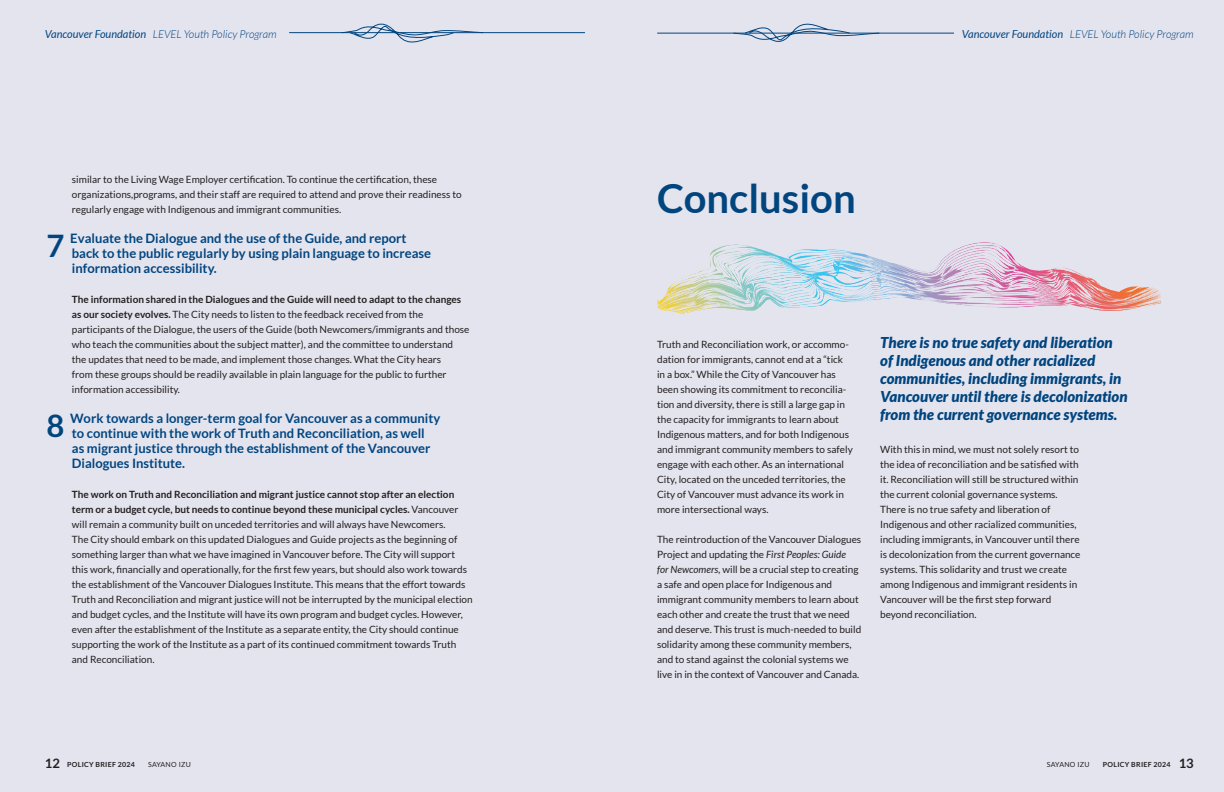
<style>
.page{position:relative;width:1224px;height:792px;background:#e4e4ef}
.page>*{position:absolute;margin:0;border:0;box-sizing:border-box;transform-origin:0 0}
.t1{font:700 40px "Lato";color:#01457f}
.t2{font:700 31px "Lato";color:#01457f}
.Pullquote{font:italic 900 15px/18px "Lato";color:#01457f}
.t3{font:700 13px/15px "Lato";color:#01457f}
.t4{font:italic 300 11px "Lato";color:#01457f}
.Paragraphs_within_recs{font:10px/15px "Lato";color:#231f20}
.t5{font:700 7px "Lato";letter-spacing:.04em;color:#231f20}
.t6{font:7px "Lato";letter-spacing:.04em;color:#231f20}
.s1{font-weight:400}
.s2{font-weight:700}
.s3{font-style:italic}
.s4{font-size:13px}
</style>
<div class="page">
<img style="left:657px;top:243px;width:504px;height:70px">
<hr style="left:289px;top:32px;width:296px;height:1px;background:#01457f">
<svg style="left:341px;top:23px;width:142px;height:20px"></svg>
<hr style="left:657px;top:33px;width:297px;height:1px;background:#01457f">
<svg style="left:733px;top:23px;width:147px;height:19px"></svg>
<p class="t4" style="left:45px;top:28px;width:233px"><span class="s1">Vancouver Foundation</span> LEVEL Youth Policy Program</p>
<p class="t4" style="left:962px;top:28px;width:233px"><span class="s1">Vancouver Foundation</span> LEVEL Youth Policy Program</p>
<p class="Paragraphs_within_recs" style="left:72px;top:172px;width:391px">similar to the Living Wage Employer certification. To continue the certification, these organizations,programs, and their staff are required to attend and prove their readiness to regularly engage with Indigenous and immigrant communities.</p>
<p class="t2" style="left:46px;top:227px;width:19px">7</p>
<p class="t3" style="left:70px;top:231px;width:362px">Evaluate the Dialogue and the use of the Guide, and report back to the public regularly by using plain language to increase information accessibility.</p>
<p class="Paragraphs_within_recs" style="left:72px;top:292px;width:399px"><span class="s2">The information shared in the Dialogues and the Guide will need to adapt to the changes as our society evolves.</span> The City needs to listen to the feedback received from the participants of the Dialogue, the users of the Guide (both Newcomers/immigrants and those who teach the communities about the subject matter), and the committee to understand the updates that need to be made, and implement those changes. What the City hears<br>from these groups should be readily available in plain language for the public to further information accessibility.</p>
<p class="t2" style="left:46px;top:407px;width:19px">8</p>
<p class="t3" style="left:70px;top:411px;width:372px">Work towards a longer-term goal for Vancouver as a community to continue with the work of Truth and Reconciliation, as well<br>as migrant justice through the establishment of the Vancouver Dialogues Institute.</p>
<p class="Paragraphs_within_recs" style="left:72px;top:487px;width:402px"><span class="s2">The work on Truth and Reconciliation and migrant justice cannot stop after an election term or a budget cycle, but needs to continue beyond these municipal cycles.</span> Vancouver will remain a community built on unceded territories and will always have Newcomers.<br>The City should embark on this updated Dialogues and Guide projects as the beginning of something larger than what we have imagined in Vancouver before. The City will support this work, financially and operationally, for the first few years, but should also work towards the establishment of the Vancouver Dialogues Institute. This means that the effort towards Truth and Reconciliation and migrant justice will not be interrupted by the municipal election and budget cycles, and the Institute will have its own program and budget cycles. However, even after the establishment of the Institute as a separate entity, the City should continue supporting the work of the Institute as a part of its continued commitment towards Truth and Reconciliation.</p>
<h1 class="t1" style="left:657px;top:176px;width:200px">Conclusion</h1>
<p class="Paragraphs_within_recs" style="left:657px;top:337px;width:197px">Truth and Reconciliation work, or accommo&shy;dation for immigrants, cannot end at a “tick in a box.” While the City of Vancouver has been showing its commitment to reconcilia&shy;tion and diversity, there is still a large gap in the capacity for immigrants to learn about Indigenous matters, and for both Indigenous and immigrant community members to safely engage with each other. As an international City, located on the unceded territories, the City of Vancouver must advance its work in more intersectional ways.</p>
<p class="Paragraphs_within_recs" style="left:657px;top:532px;width:206px">The reintroduction of the Vancouver Dialogues Project and updating the <span class="s3">First Peoples: Guide<br>for Newcomers,</span> will be a crucial step to creating a safe and open place for Indigenous and immigrant community members to learn about each other and create the trust that we need and deserve. This trust is much-needed to build solidarity among these community members, and to stand against the colonial systems we live in in the context of Vancouver and Canada.</p>
<p class="Pullquote" style="left:880px;top:334px;width:249px">There is no true safety and liberation of Indigenous and other racialized communities, including immigrants, in Vancouver until there is decolonization from the current governance systems.</p>
<p class="Paragraphs_within_recs" style="left:880px;top:442px;width:202px">With this in mind, we must not solely resort to the idea of reconciliation and be satisfied with it. Reconciliation will still be structured within the current colonial governance systems.<br>There is no true safety and liberation of Indigenous and other racialized communities, including immigrants, in Vancouver until there is decolonization from the current governance systems. This solidarity and trust we create among Indigenous and immigrant residents in Vancouver will be the first step forward beyond reconciliation.</p>
<p class="t5" style="left:45px;top:761px;width:92px"><span class="s4">12</span> POLICY BRIEF 2024</p>
<p class="t6" style="left:148px;top:761px;width:44px">SAYANO IZU</p>
<p class="t6" style="left:1047px;top:761px;width:44px">SAYANO IZU</p>
<p class="t5" style="left:1103px;top:761px;width:92px">POLICY BRIEF 2024 <span class="s4">13</span></p>
</div>
